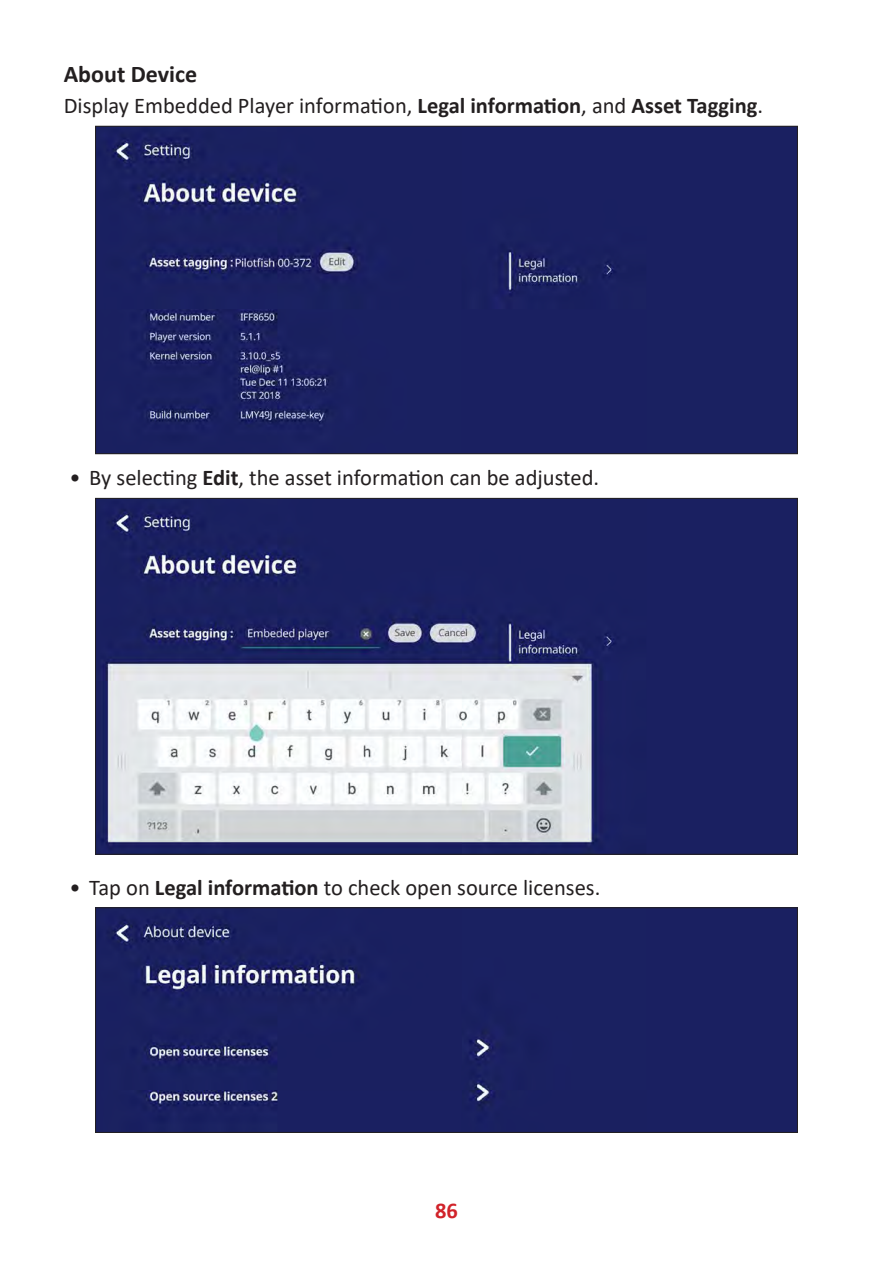
<style>
.page{position:relative;width:893px;height:1263px;background:#fff}
.page>*{position:absolute;margin:0;border:0;box-sizing:border-box;transform-origin:0 0}
.t1{font:700 24px "Calibri";color:#231f20}
.Body{font:22.5px "Calibri";color:#231f20}
.t2{font:700 22.5px "Calibri";color:#d1232a}
.s1{font-weight:700}
</style>
<div class="page">
<div style="left:97px;top:128px;width:699px;height:324px;background:#1a2061"></div>
<img style="left:97px;top:500px;width:699px;height:352px">
<div style="left:97px;top:909px;width:699px;height:221px;background:#1a2061"></div>
<div style="left:95px;top:907px;width:703px;height:225px;border:1px solid #231f20"></div>
<p class="t1" style="left:64px;top:57px;width:135px">About Device</p>
<p class="Body" style="left:64px;top:90px;width:701px">Display Embedded Player information, <span class="s1">Legal information</span>, and <span class="s1">Asset Tagging</span>.</p>
<p class="Body" style="left:70px;top:462px;width:531px">• By selecting <span class="s1">Edit</span>, the asset information can be adjusted.</p>
<p class="Body" style="left:70px;top:871px;width:532px">• Tap on <span class="s1">Legal information</span> to check open source licenses.</p>
<p class="t2" style="left:435px;top:1194px;width:24px">86</p>
</div>
